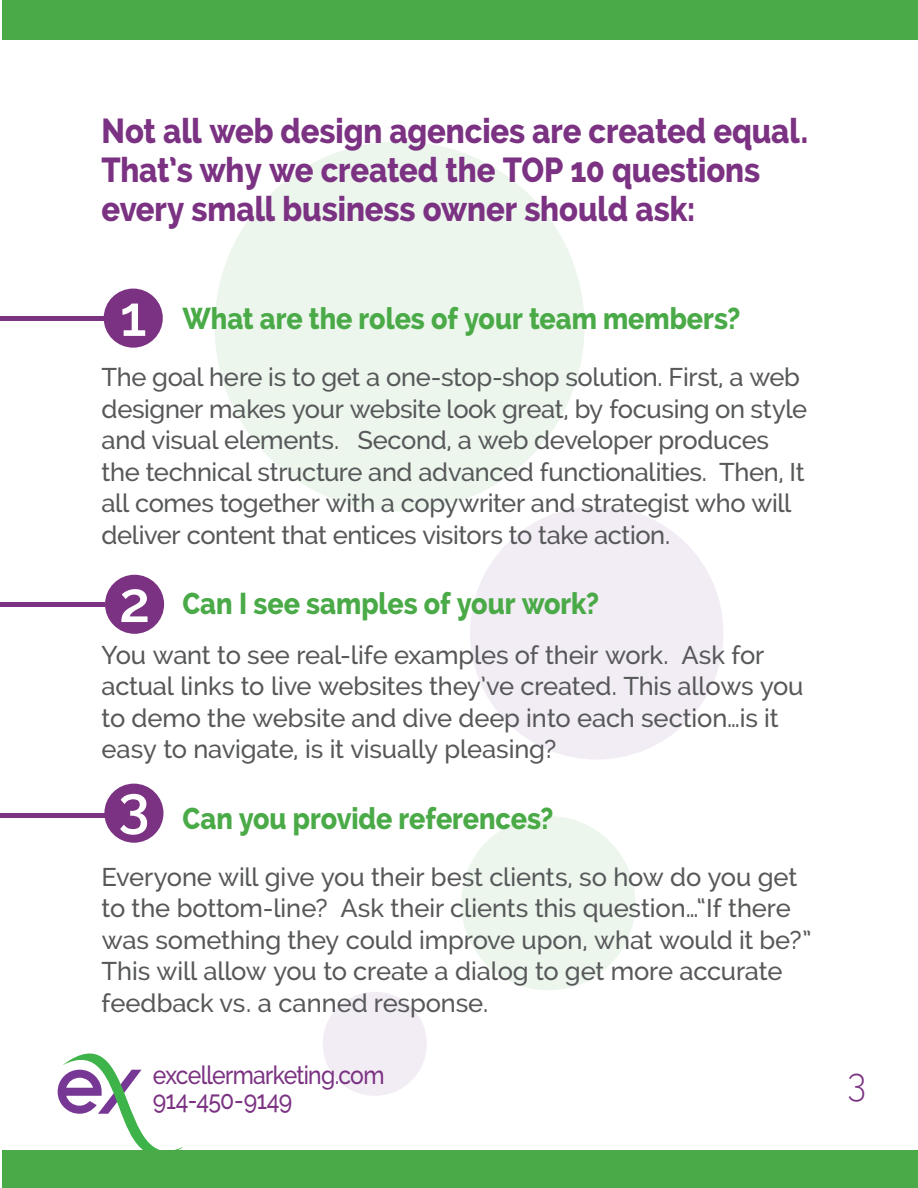
<style>
.page{position:relative;width:918px;height:1188px;background:#fff}
.page>*{position:absolute;margin:0;border:0;box-sizing:border-box;transform-origin:0 0}
.t1{font:600 56.7px "Raleway";color:#fff}
.t2{font:300 39px "Raleway";color:#7b3282;scale:.9 1}
.t3{font:800 34.5px/39px "Raleway";letter-spacing:-.005em;color:#7b3282;scale:.9 1}
.t4{font:800 30px "Raleway";letter-spacing:-.005em;color:#4aaa47;scale:.9 1}
.t5{font:500 25.5px/31.5px "Raleway";letter-spacing:-.01em;color:#57585a}
.t6{font:500 25.5px/25.5px "Raleway";letter-spacing:-.03em;color:#7b3282;scale:.9 1}
</style>
<div class="page">
<div style="left:323px;top:992px;width:104px;height:104px;background:#f2ecf4;border-radius:50%"></div>
<div style="left:461px;top:816px;width:174px;height:174px;background:#ecf6ed;border-radius:50%"></div>
<div style="left:470px;top:506px;width:253px;height:254px;background:#f2ecf4;border-radius:50%"></div>
<div style="left:215px;top:142px;width:369px;height:369px;background:#ecf6ed;border-radius:50%"></div>
<svg style="left:58px;top:1053px;width:124px;height:97px"></svg>
<div style="left:2px;top:0;width:916px;height:39px;background:#4aaa47"></div>
<div style="left:2px;top:1150px;width:916px;height:38px;background:#4aaa47"></div>
<div style="left:105px;top:575px;width:59px;height:59px;background:#7b3282;border-radius:50%"></div>
<div style="left:104px;top:784px;width:59px;height:59px;background:#7b3282;border-radius:50%"></div>
<div style="left:104px;top:289px;width:59px;height:59px;background:#7b3282;border-radius:50%"></div>
<hr style="left:0;top:316px;width:105px;height:4px;background:#7b3282">
<div style="left:0;top:602px;width:105px;height:5px;background:#7b3282"></div>
<hr style="left:0;top:814px;width:105px;height:4px;background:#7b3282">
<p class="t3" style="left:102px;top:112px;width:787px">Not all web design agencies are created equal.<br>That’s why we created the TOP 10 questions every small business owner should ask:</p>
<p class="t1" style="left:120px;top:283px;width:28px">1</p>
<p class="t4" style="left:182px;top:302px;width:622px">What are the roles of your team members?</p>
<p class="t5" style="left:102px;top:362px;width:707px">The goal here is to get a one-stop-shop solution. First, a web designer makes your website look great, by focusing on style and visual elements. Second, a web developer produces the technical structure and advanced functionalities. Then, It all comes together with a copywriter and strategist who will deliver content that entices visitors to take action.</p>
<p class="t1" style="left:119px;top:569px;width:33px">2</p>
<p class="t4" style="left:182px;top:587px;width:465px">Can I see samples of your work?</p>
<p class="t5" style="left:102px;top:639px;width:704px">You want to see real-life examples of their work. Ask for actual links to live websites they’ve created. This allows you to demo the website and dive deep into each section…is it easy to navigate, is it visually pleasing?</p>
<p class="t1" style="left:118px;top:774px;width:33px">3</p>
<p class="t4" style="left:182px;top:801px;width:414px">Can you provide references?</p>
<p class="t5" style="left:102px;top:861px;width:711px">Everyone will give you their best clients, so how do you get to the bottom-line? Ask their clients this question…“If there was something they could improve upon, what would it be?” This will allow you to create a dialog to get more accurate feedback vs. a canned response.</p>
<p class="t6" style="left:153px;top:1062px;width:259px">excellermarketing.com<br>914-450-9149</p>
<p class="t2" style="left:848px;top:1059px;width:22px">3</p>
</div>
